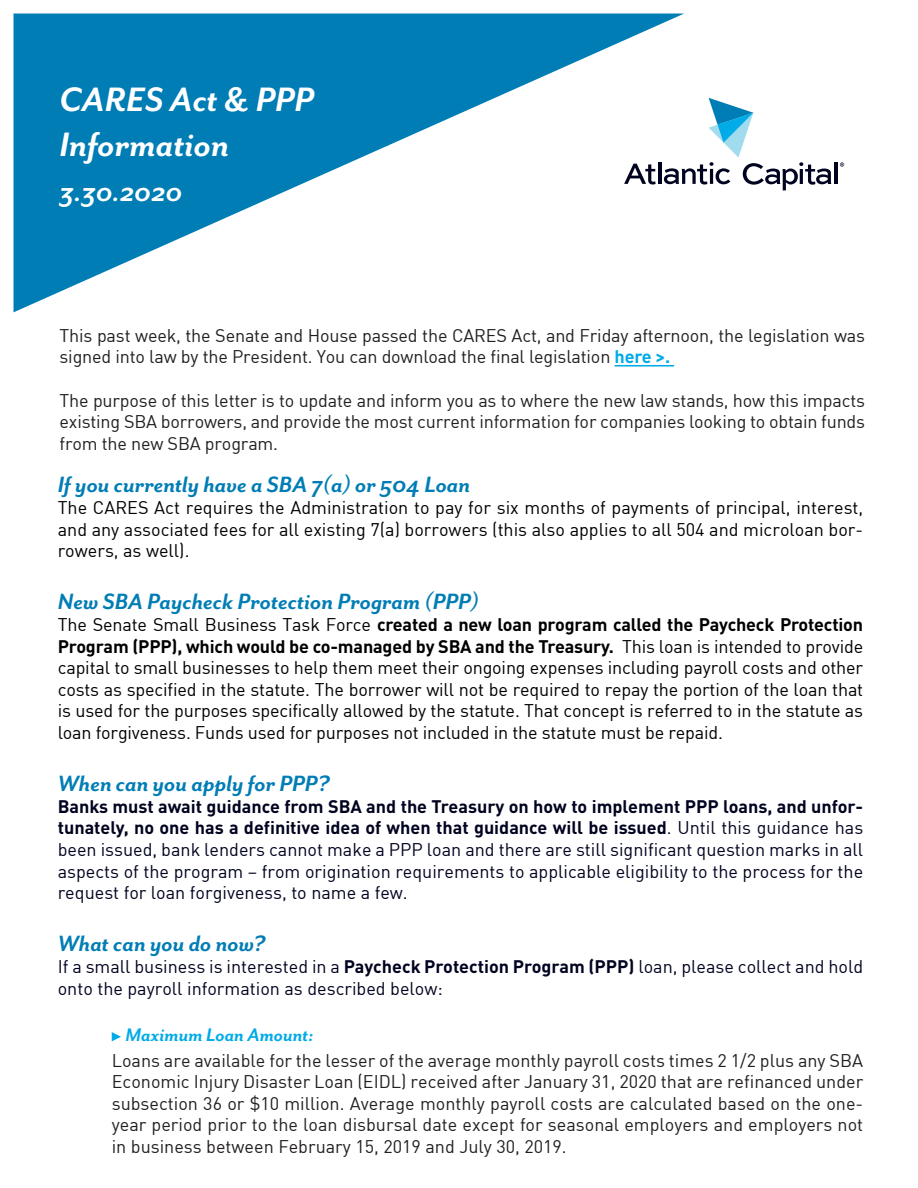
<style>
.page{position:relative;width:918px;height:1188px;background:#fff}
.page>*{position:absolute;margin:0;border:0;box-sizing:border-box;transform-origin:0 0}
.t1{font:italic 700 39px/45px "Mr Eaves San OT";color:#fff}
.t2{font:italic 700 30px "Mr Eaves San OT";color:#fff}
.t3{font:italic 700 25.5px "Mr Eaves San OT";color:#007db5}
.t4{font:italic 700 21px "Mr Eaves San OT";color:#00abe7}
.t5{font:18px/21.6px "DIN";letter-spacing:-.01em;color:#231f20;text-align:justify}
.t6{font:18px/21.6px "DIN";letter-spacing:-.005em;color:#000;text-align:justify}
.t7{font:18px/21.6px "DIN";color:#000320;text-align:justify}
.s1{font-family:"DINOT";font-weight:700;color:#00abe7}
.s2{font-family:"DINOT";font-weight:700}
</style>
<div class="page">
<svg style="left:14px;top:14px;width:669px;height:298px;fill:#007db5"></svg>
<hr style="left:615px;top:365px;width:59px;height:2px;background:#00abe7">
<svg style="left:112px;top:1032px;width:9px;height:9px"></svg>
<svg style="left:624px;top:164px;width:32px;height:21px"></svg>
<hr style="left:658px;top:162px;width:4px;height:22px;background:#000320">
<hr style="left:834px;top:162px;width:4px;height:22px;background:#000320">
<svg style="left:664px;top:98px;width:167px;height:92px"></svg>
<svg style="left:840px;top:162px;width:4px;height:5px"></svg>
<p class="t1" style="left:60px;top:77px;width:256px">CARES Act &amp; PPP<br>Information</p>
<p class="t2" style="left:60px;top:176px;width:124px">3.30.2020</p>
<p class="t5" style="left:60px;top:324px;width:807px">This past week, the Senate and House passed the CARES Act, and Friday afternoon, the legislation was signed into law by the President. You can download the final legislation <span class="s1">here &gt;.</span></p>
<p class="t5" style="left:60px;top:389px;width:807px">The purpose of this letter is to update and inform you as to where the new law stands, how this impacts existing SBA borrowers, and provide the most current information for companies looking to obtain funds from the new SBA program.</p>
<p class="t3" style="left:58px;top:471px;width:414px">If you currently have a SBA 7(a) or 504 Loan</p>
<p class="t6" style="left:58px;top:496px;width:807px">The CARES Act requires the Administration to pay for six months of payments of principal, interest, and any associated fees for all existing 7(a) borrowers (this also applies to all 504 and microloan bor&shy;rowers, as well).</p>
<p class="t3" style="left:58px;top:588px;width:423px">New SBA Paycheck Protection Program (PPP)</p>
<p class="t6" style="left:58px;top:613px;width:807px">The Senate Small Business Task Force <span class="s2">created a new loan program called the Paycheck Protection Program (PPP), which would be co-managed by SBA and the Treasury.</span> This loan is intended to provide capital to small businesses to help them meet their ongoing expenses including payroll costs and other costs as specified in the statute. The borrower will not be required to repay the portion of the loan that is used for the purposes specifically allowed by the statute. That concept is referred to in the statute as loan forgiveness. Funds used for purposes not included in the statute must be repaid.</p>
<p class="t3" style="left:58px;top:770px;width:273px">When can you apply for PPP?</p>
<p class="t7" style="left:58px;top:795px;width:807px"><span class="s2">Banks must await guidance from SBA and the Treasury on how to implement PPP loans, and unfor&shy;tunately, no one has a definitive idea of when that guidance will be issued</span>. Until this guidance has been issued, bank lenders cannot make a PPP loan and there are still significant question marks in all aspects of the program – from origination requirements to applicable eligibility to the process for the request for loan forgiveness, to name a few.</p>
<p class="t3" style="left:58px;top:930px;width:209px">What can you do now?</p>
<p class="t7" style="left:58px;top:955px;width:807px">If a small business is interested in a <span class="s2">Paycheck Protection Program (PPP)</span> loan, please collect and hold onto the payroll information as described below:</p>
<p class="t4" style="left:126px;top:1024px;width:189px">Maximum Loan Amount:</p>
<p class="t5" style="left:112px;top:1049px;width:753px">Loans are available for the lesser of the average monthly payroll costs times 2 1/2 plus any SBA Economic Injury Disaster Loan (EIDL) received after January 31, 2020 that are refinanced under subsection 36 or $10 million. Average monthly payroll costs are calculated based on the one&shy;year period prior to the loan disbursal date except for seasonal employers and employers not in business between February 15, 2019 and July 30, 2019.</p>
</div>
